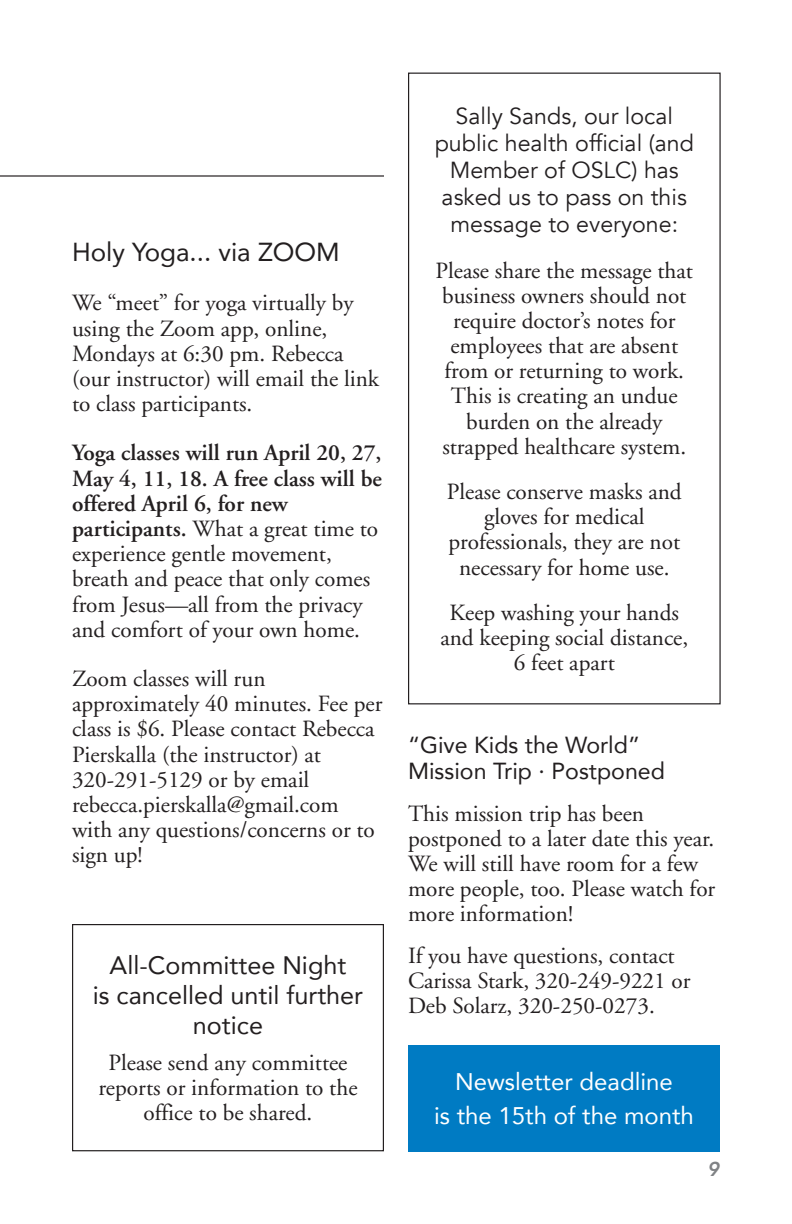
<style>
.page{position:relative;width:792px;height:1224px;background:#fff}
.page>*{position:absolute;margin:0;border:0;box-sizing:border-box;transform-origin:0 0}
.t1{font:26px "Avenir";color:#231f20}
.t2{font:25.2px/30px "Avenir";color:#231f20;text-align:center}
.t3{font:24px/34px "Avenir";color:#fff;text-align:center}
.t4{font:23.2px/25.2px "Adobe Garamond";color:#231f20}
.t5{font:23.2px/27.2px "Avenir";color:#231f20;text-align:center}
.t6{font:23.2px/26px "Avenir";color:#231f20}
.t7{font:italic 800 20px "Avenir";color:#808285}
.s1{font-weight:600}
</style>
<div class="page">
<hr style="left:0;top:175px;width:384px;height:2px;background:#231f20">
<div style="left:408px;top:1046px;width:312px;height:106px;background:#007bc3"></div>
<div style="left:72px;top:924px;width:312px;height:227px;border:1px solid #231f20"></div>
<p class="t1" style="left:72px;top:235px;width:269px">Holy Yoga... via ZOOM</p>
<p class="t4" style="left:72px;top:293px;width:309px">We “meet” for yoga virtually by using the Zoom app, online,<br>Mondays at 6:30 pm. Rebecca (our instructor) will email the link to class participants.</p>
<p class="t4" style="left:72px;top:443px;width:312px"><span class="s1">Yoga classes will run April 20, 27,<br>May 4, 11, 18. A free class will be offered April 6, for new participants.</span> What a great time to experience gentle movement, breath and peace that only comes from Jesus—all from the privacy and comfort of your own home.</p>
<p class="t4" style="left:72px;top:668px;width:312px">Zoom classes will run approximately 40 minutes. Fee per class is $6. Please contact Rebecca<br>Pierskalla (the instructor) at<br>320-291-5129 or by email rebecca.pierskalla@gmail.com with any questions/concerns or to sign up!</p>
<p class="t2" style="left:93px;top:951px;width:272px">All-Committee Night<br>is cancelled until further notice</p>
<p class="t4" style="left:98px;top:1052px;width:261px;text-align:center">Please send any committee reports or information to the office to be shared.</p>
<p class="t5" style="left:435px;top:103px;width:261px">Sally Sands, our local public health official (and<br>Member of OSLC) has asked us to pass on this message to everyone:</p>
<p class="t4" style="left:436px;top:260px;width:259px;text-align:center">Please share the message that business owners should not require doctor’s notes for employees that are absent from or returning to work.<br>This is creating an undue burden on the already strapped healthcare system.</p>
<p class="t4" style="left:447px;top:481px;width:236px;text-align:center">Please conserve masks and gloves for medical professionals, they are not necessary for home use.</p>
<p class="t4" style="left:440px;top:602px;width:249px;text-align:center">Keep washing your hands and keeping social distance,<br>6 feet apart</p>
<p class="t6" style="left:408px;top:733px;width:259px">“Give Kids the World”<br>Mission Trip · Postponed</p>
<p class="t4" style="left:408px;top:803px;width:309px">This mission trip has been postponed to a later date this year.<br>We will still have room for a few more people, too. Please watch for more information!</p>
<p class="t4" style="left:408px;top:945px;width:284px">If you have questions, contact<br>Carissa Stark, 320-249-9221 or<br>Deb Solarz, 320-250-0273.</p>
<p class="t3" style="left:434px;top:1065px;width:261px">Newsletter deadline<br>is the 15th of the month</p>
<p class="t7" style="left:707px;top:1156px;width:13px">9</p>
</div>
